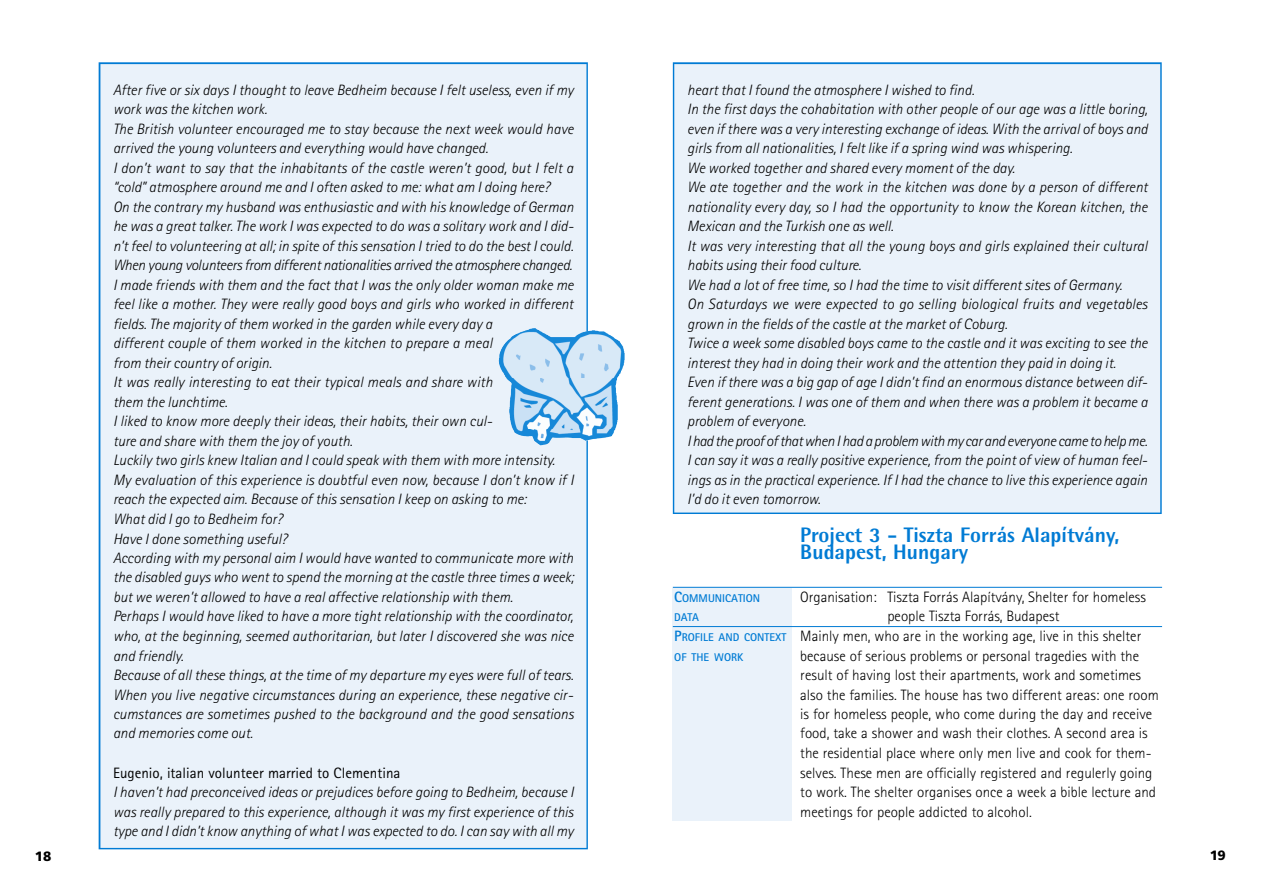
<style>
.page{position:relative;width:1263px;height:893px;background:#fff}
.page>*{position:absolute;margin:0;border:0;box-sizing:border-box;transform-origin:0 0}
.t1{font:800 21px/17.7px "Rotis Semi Sans";color:#007bd4}
.t2{font:italic 300 15px/19.5px "Rotis Sans Serif";color:#000}
.t3{font:300 15px "Rotis Sans Serif";color:#000}
.t4{font:15px "Rotis Sans Serif";color:#000}
.t5{font:900 13.5px "Frutiger";color:#000}
.t6{font:700 11.25px/19.5px "Rotis Sans Serif";color:#007bd4}
.s1{font-size:15px}
</style>
<div class="page">
<div style="left:99px;top:62px;width:489px;height:787px;background:#eaf2fa"></div>
<div style="left:673px;top:62px;width:489px;height:452px;background:#eaf2fa"></div>
<div style="left:673px;top:588px;width:119px;height:232px;background:#eaf2fa"></div>
<hr style="left:673px;top:587px;width:489px;height:1px;background:#007bd4">
<hr style="left:673px;top:626px;width:489px;height:1px;background:#007bd4">
<img style="left:532px;top:328px;width:93px;height:117px">
<p class="t2" style="left:113px;top:81px;width:462px">After five or six days I thought to leave Bedheim because I felt useless, even if my work was the kitchen work.<br>The British volunteer encouraged me to stay because the next week would have arrived the young volunteers and everything would have changed.<br>I don’t want to say that the inhabitants of the castle weren’t good, but I felt a “cold” atmosphere around me and I often asked to me: what am I doing here?<br>On the contrary my husband was enthusiastic and with his knowledge of German he was a great talker. The work I was expected to do was a solitary work and I did&shy;n’t feel to volunteering at all; in spite of this sensation I tried to do the best I could.<br>When young volunteers from different nationalities arrived the atmosphere changed.<br>I made friends with them and the fact that I was the only older woman make me feel like a mother. They were really good boys and girls who worked in different fields. The majority of them worked in the garden while every day a<br>different couple of them worked in the kitchen to prepare a meal<br>from their country of origin.<br>It was really interesting to eat their typical meals and share with<br>them the lunchtime.<br>I liked to know more deeply their ideas, their habits, their own cul-<br>ture and share with them the joy of youth.<br>Luckily two girls knew Italian and I could speak with them with more intensity.<br>My evaluation of this experience is doubtful even now, because I don’t know if I reach the expected aim. Because of this sensation I keep on asking to me:<br>What did I go to Bedheim for?<br>Have I done something useful?<br>According with my personal aim I would have wanted to communicate more with the disabled guys who went to spend the morning at the castle three times a week; but we weren’t allowed to have a real affective relationship with them.<br>Perhaps I would have liked to have a more tight relationship with the coordinator, who, at the beginning, seemed authoritarian, but later I discovered she was nice and friendly.<br>Because of all these things, at the time of my departure my eyes were full of tears.<br>When you live negative circumstances during an experience, these negative cir&shy;cumstances are sometimes pushed to the background and the good sensations and memories come out.</p>
<p class="t4" style="left:113px;top:767px;width:289px">Eugenio, italian volunteer married to Clementina</p>
<p class="t2" style="left:113px;top:783px;width:462px;text-align:justify">I haven’t had preconceived ideas or prejudices before going to Bedheim, because I was really prepared to this experience, although it was my first experience of this type and I didn’t know anything of what I was expected to do. I can say with all my</p>
<p class="t2" style="left:687px;top:81px;width:462px">heart that I found the atmosphere I wished to find.<br>In the first days the cohabitation with other people of our age was a little boring, even if there was a very interesting exchange of ideas. With the arrival of boys and girls from all nationalities, I felt like if a spring wind was whispering.<br>We worked together and shared every moment of the day.<br>We ate together and the work in the kitchen was done by a person of different nationality every day, so I had the opportunity to know the Korean kitchen, the Mexican and the Turkish one as well.<br>It was very interesting that all the young boys and girls explained their cultural habits using their food culture.<br>We had a lot of free time, so I had the time to visit different sites of Germany.<br>On Saturdays we were expected to go selling biological fruits and vegetables grown in the fields of the castle at the market of Coburg.<br>Twice a week some disabled boys came to the castle and it was exciting to see the interest they had in doing their work and the attention they paid in doing it.<br>Even if there was a big gap of age I didn’t find an enormous distance between dif&shy;ferent generations. I was one of them and when there was a problem it became a problem of everyone.<br>Ihadthe proof ofthatwhenIhadaproblemwithmycar andeveryone cametohelpme.<br>I can say it was a really positive experience, from the point of view of human feel&shy;ings as in the practical experience. If I had the chance to live this experience again I’d do it even tomorrow.</p>
<h1 class="t1" style="left:800px;top:528px;width:321px">Project 3 - Tiszta Forrás Alapítvány,<br>Budapest, Hungary</h1>
<p class="t3" style="left:800px;top:591px;width:347px">Organisation: Tiszta Forrás Alapítvány, Shelter for homeless</p>
<p class="t3" style="left:887px;top:611px;width:174px">people Tiszta Forrás, Budapest</p>
<p class="t3" style="left:800px;top:630px;width:343px">Mainly men, who are in the working age, live in this shelter</p>
<p class="t3" style="left:800px;top:650px;width:340px">because of serious problems or personal tragedies with the</p>
<p class="t3" style="left:800px;top:669px;width:342px">result of having lost their apartments, work and sometimes</p>
<p class="t3" style="left:800px;top:689px;width:360px">also the families. The house has two different areas: one room</p>
<p class="t3" style="left:800px;top:708px;width:353px">is for homeless people, who come during the day and receive</p>
<p class="t3" style="left:800px;top:728px;width:349px">food, take a shower and wash their clothes. A second area is</p>
<p class="t3" style="left:800px;top:747px;width:353px">the residential place where only men live and cook for them-</p>
<p class="t3" style="left:800px;top:767px;width:354px">selves. These men are officially registered and regulerly going</p>
<p class="t3" style="left:800px;top:786px;width:357px">to work. The shelter organises once a week a bible lecture and</p>
<p class="t3" style="left:800px;top:806px;width:233px">meetings for people addicted to alcohol.</p>
<p class="t6" style="left:674px;top:589px;width:114px"><span class="s1">C</span>OMMUNICATION<br>DATA<br><span class="s1">P</span>ROFILE AND CONTEXT<br>OF THE WORK</p>
<p class="t5" style="left:35px;top:850px;width:18px">18</p>
<p class="t5" style="left:1210px;top:849px;width:17px">1 9</p>
</div>
